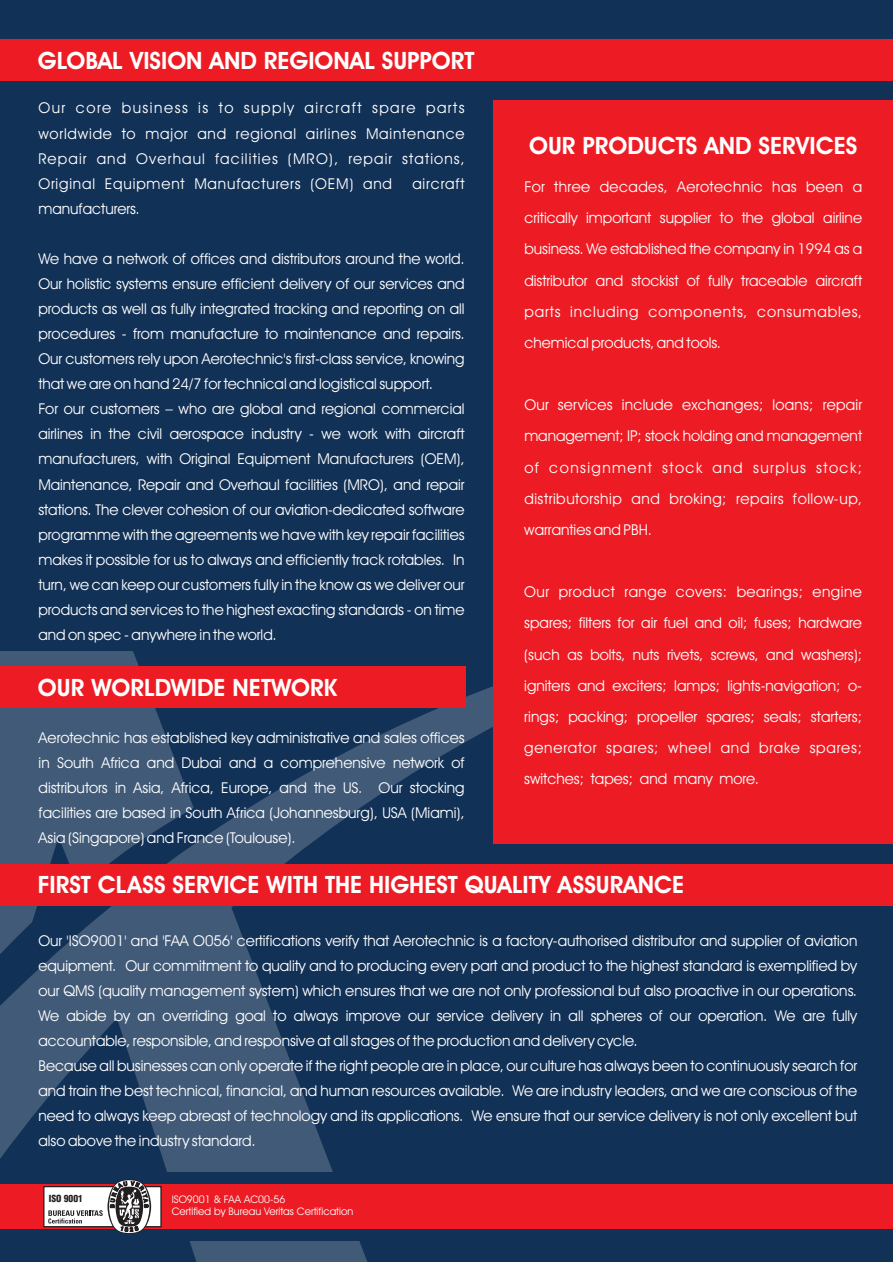
<style>
.page{position:relative;width:893px;height:1262px;background:#fff}
.page>*{position:absolute;margin:0;border:0;box-sizing:border-box;transform-origin:0 0}
.t1{font:600 24px "Avant Garde IT Cby BT";color:#fff}
.t2{font:15px/25px "Avant Garde IT Cby BT";color:#fff;text-align:justify}
.t3{font:15px "Avant Garde IT Cby BT";letter-spacing:.055em;color:#fff}
.t4{font:10.5px/12.6px "Avant Garde IT Cby BT";color:#fff}
.t5{font:900 condensed 9.6px "Helvetica LT";color:#231f20}
</style>
<div class="page">
<div style="left:0;top:0;width:892px;height:1262px;background:#123156"></div>
<svg style="left:0;top:651px;width:835px;height:611px"></svg>
<div style="left:0;top:39px;width:892px;height:42px;background:#ed1c24"></div>
<div style="left:0;top:666px;width:465px;height:42px;background:#ed1c24"></div>
<div style="left:493px;top:100px;width:400px;height:743px;background:#ed1c24"></div>
<div style="left:0;top:1172px;width:892px;height:68px;background:#123156"></div>
<div style="left:0;top:1184px;width:892px;height:44px;background:#ed1c24"></div>
<div style="left:0;top:864px;width:892px;height:41px;background:#ed1c24"></div>
<div style="left:43px;top:1185px;width:119px;height:42px;background:#fff;border:1px solid #231f20"></div>
<svg style="left:48px;top:1179px;width:103px;height:54px"></svg>
<h1 class="t1" style="left:38px;top:50px;width:438px">GLOBAL VISION AND REGIONAL SUPPORT</h1>
<p class="t2" style="left:38px;top:97px;width:428px">Our core business is to supply aircraft spare parts worldwide to major and regional airlines Maintenance Repair and Overhaul facilities (MRO), repair stations, Original Equipment Manufacturers (OEM) and</p>
<p class="t3" style="left:412px;top:177px;width:54px">aircraft</p>
<p class="t2" style="left:38px;top:197px;width:103px">manufacturers.</p>
<p class="t2" style="left:38px;top:247px;width:428px;text-align:left">We have a network of offices and distributors around the world.<br>Our holistic systems ensure efficient delivery of our services and products as well as fully integrated tracking and reporting on all procedures - from manufacture to maintenance and repairs.<br>Our customers rely upon Aerotechnic's first-class service, knowing that we are on hand 24/7 for technical and logistical support.<br>For our customers – who are global and regional commercial airlines in the civil aerospace industry - we work with aircraft manufacturers, with Original Equipment Manufacturers (OEM), Maintenance, Repair and Overhaul facilities (MRO), and repair stations. The clever cohesion of our aviation-dedicated software programme with the agreements we have with key repair facilities makes it possible for us to always and efficiently track rotables. In turn, we can keep our customers fully in the know as we deliver our products and services to the highest exacting standards - on time and on spec - anywhere in the world.</p>
<h1 class="t1" style="left:38px;top:677px;width:301px">OUR WORLDWIDE NETWORK</h1>
<p class="t2" style="left:39px;top:726px;width:427px">Aerotechnic has established key administrative and sales offices in South Africa and Dubai and a comprehensive network of distributors in Asia, Africa, Europe, and the US. Our stocking facilities are based in South Africa (Johannesburg), USA (Miami), Asia (Singapore) and France (Toulouse).</p>
<h1 class="t1" style="left:529px;top:136px;width:329px">OUR PRODUCTS AND SERVICES</h1>
<p class="t2" style="left:524px;top:172px;width:339px;line-height:31.2px">For three decades, Aerotechnic has been a critically important supplier to the global airline business. We established the company in 1994 as a distributor and stockist of fully traceable aircraft parts including components, consumables, chemical products, and tools.</p>
<p class="t2" style="left:524px;top:391px;width:339px;line-height:31.2px">Our services include exchanges; loans; repair management; IP; stock holding and management of consignment stock and surplus stock; distributorship and broking; repairs follow-up, warranties and PBH.</p>
<p class="t2" style="left:524px;top:578px;width:339px;line-height:31.2px">Our product range covers: bearings; engine spares; filters for air fuel and oil; fuses; hardware (such as bolts, nuts rivets, screws, and washers); igniters and exciters; lamps; lights-navigation; o&shy;rings; packing; propeller spares; seals; starters; generator spares; wheel and brake spares; switches; tapes; and many more.</p>
<h1 class="t1" style="left:38px;top:875px;width:647px">FIRST CLASS SERVICE WITH THE HIGHEST QUALITY ASSURANCE</h1>
<p class="t2" style="left:38px;top:929px;width:820px;text-align:left">Our 'ISO9001' and 'FAA O056' certifications verify that Aerotechnic is a factory-authorised distributor and supplier of aviation equipment. Our commitment to quality and to producing every part and product to the highest standard is exemplified by our QMS (quality management system) which ensures that we are not only professional but also proactive in our operations.<br>We abide by an overriding goal to always improve our service delivery in all spheres of our operation. We are fully accountable, responsible, and responsive at all stages of the production and delivery cycle.<br>Because all businesses can only operate if the right people are in place, our culture has always been to continuously search for and train the best technical, financial, and human resources available. We are industry leaders, and we are conscious of the need to always keep abreast of technology and its applications. We ensure that our service delivery is not only excellent but also above the industry standard.</p>
<p class="t5" style="left:49px;top:1194px;width:36px">ISO 9001</p>
<p class="t4" style="left:172px;top:1193px;width:183px">ISO9001 &amp; FAA AC00-56<br>Certified by Bureau Veritas Certification</p>
</div>
